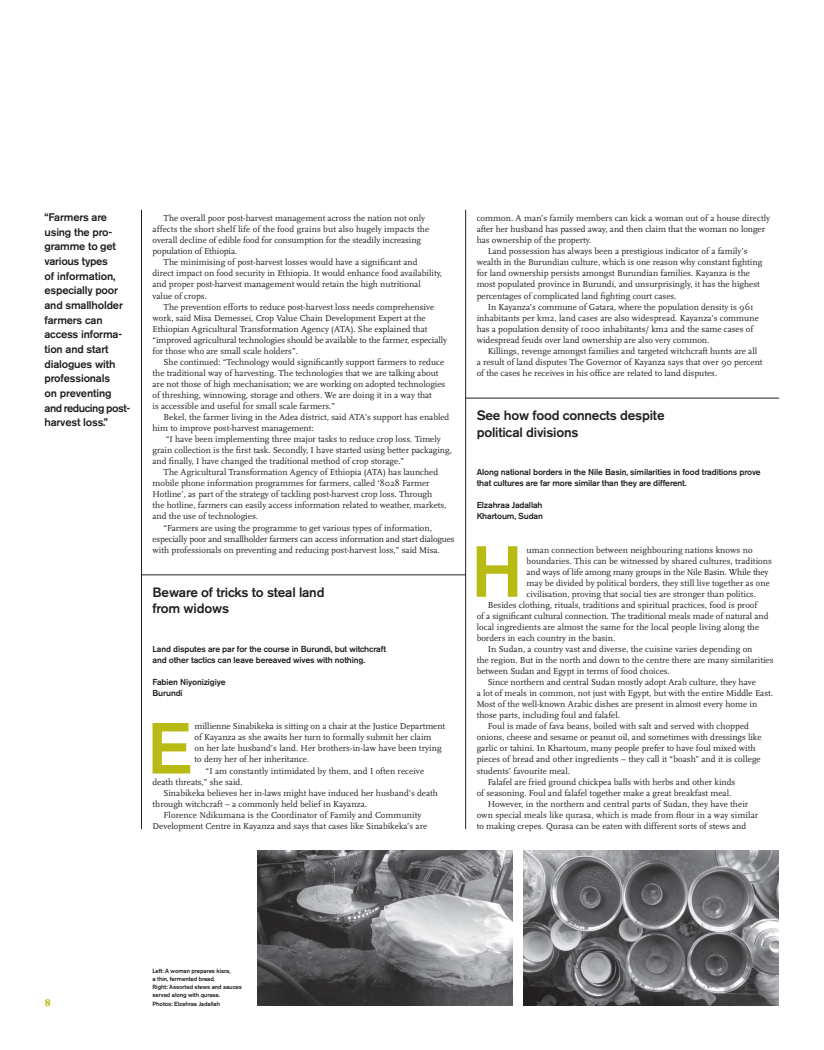
<style>
.page{position:relative;width:824px;height:1050px;background:#fff}
.page>*{position:absolute;margin:0;border:0;box-sizing:border-box;transform-origin:0 0}
.body_initial_ag{font:500 71.5px "Akzidenz Grotesk BE";color:#b8bb14}
.head_1{font:500 13.5px/16.6px "Akzidenz Grotesk BE";letter-spacing:-.015em;color:#231f20}
.pullquote{font:500 11px/14.6px "Akzidenz Grotesk BE";letter-spacing:-.015em;color:#231f20}
.body{font:9px/11px "Scala";color:#231f20}
.body_initial_ag-2{font:9px/11px "Scala";color:#231f20}
.t1{font:700 8.8px "Belizio";color:#b8bb14}
.subline{font:500 8.6px/11px "Akzidenz Grotesk BE";letter-spacing:-.015em;color:#231f20}
.byline{font:500 8.6px "Akzidenz Grotesk BE";letter-spacing:-.015em;color:#231f20}
.t2{font:500 6px/8.2px "Akzidenz Grotesk BE";letter-spacing:-.015em;color:#231f20}
</style>
<div class="page">
<img style="left:523px;top:850px;width:255px;height:155px">
<img style="left:257px;top:850px;width:255px;height:155px">
<hr style="left:465px;top:210px;width:1px;height:618px;background:#231f20">
<hr style="left:141px;top:210px;width:1px;height:618px;background:#231f20">
<hr style="left:465px;top:398px;width:313px;height:1px;background:#231f20">
<hr style="left:141px;top:574px;width:324px;height:1px;background:#231f20">
<p class="pullquote" style="left:44px;top:210px;width:87px">“Farmers are using the pro&shy;gramme to get various types<br>of information, especially poor and smallholder farmers can access informa&shy;tion and start dialogues with professionals<br>on preventing and reducing post&shy;harvest loss.”</p>
<p class="body" style="left:152px;top:213px;width:278px;text-indent:11px">The overall poor post-harvest management across the nation not only affects the short shelf life of the food grains but also hugely impacts the overall decline of edible food for consumption for the steadily increasing population of Ethiopia.</p>
<p class="body" style="left:152px;top:257px;width:291px;text-indent:11px">The minimising of post-harvest losses would have a significant and<br>direct impact on food security in Ethiopia. It would enhance food availability, and proper post-harvest management would retain the high nutritional value of crops.</p>
<p class="body" style="left:152px;top:301px;width:296px;text-indent:11px">The prevention efforts to reduce post-harvest loss needs comprehensive work, said Misa Demessei, Crop Value Chain Development Expert at the Ethiopian Agricultural Transformation Agency (ATA). She explained that “improved agricultural technologies should be available to the farmer, especially for those who are small scale holders”.</p>
<p class="body" style="left:152px;top:356px;width:294px;text-indent:11px">She continued: “Technology would significantly support farmers to reduce the traditional way of harvesting. The technologies that we are talking about are not those of high mechanisation; we are working on adopted technologies of threshing, winnowing, storage and others. We are doing it in a way that<br>is accessible and useful for small scale farmers.”</p>
<p class="body" style="left:152px;top:412px;width:298px;text-indent:11px">Bekel, the farmer living in the Adea district, said ATA’s support has enabled him to improve post-harvest management:</p>
<p class="body" style="left:152px;top:434px;width:301px;text-indent:13px">“I have been implementing three major tasks to reduce crop loss. Timely grain collection is the first task. Secondly, I have started using better packaging, and finally, I have changed the traditional method of crop storage.”</p>
<p class="body" style="left:152px;top:467px;width:295px;text-indent:11px">The Agricultural Transformation Agency of Ethiopia (ATA) has launched mobile phone information programmes for farmers, called ‘8028 Farmer Hotline’, as part of the strategy of tackling post-harvest crop loss. Through<br>the hotline, farmers can easily access information related to weather, markets, and the use of technologies.</p>
<p class="body" style="left:152px;top:522px;width:303px;text-indent:11px">“Farmers are using the programme to get various types of information, especially poor and smallholder farmers can access information and start dialogues with professionals on preventing and reducing post-harvest loss,” said Misa.</p>
<p class="head_1" style="left:152px;top:583px;width:173px">Beware of tricks to steal land from widows</p>
<p class="subline" style="left:152px;top:643px;width:235px">Land disputes are par for the course in Burundi, but witchcraft and other tactics can leave bereaved wives with nothing.</p>
<p class="byline" style="left:152px;top:676px;width:75px">Fabien Niyonizigiye</p>
<p class="byline" style="left:152px;top:688px;width:32px">Burundi</p>
<p class="body_initial_ag" style="left:147px;top:704px;width:46px">E</p>
<p class="body_initial_ag-2" style="left:194px;top:721px;width:252px">millienne Sinabikeka is sitting on a chair at the Justice Department of Kayanza as she awaits her turn to formally submit her claim<br>on her late husband’s land. Her brothers-in-law have been trying to deny her of her inheritance.</p>
<p class="body" style="left:152px;top:765px;width:273px;text-indent:53px">“I am constantly intimidated by them, and I often receive death threats,” she said.</p>
<p class="body" style="left:152px;top:787px;width:287px;text-indent:11px">Sinabikeka believes her in-laws might have induced her husband’s death through witchcraft – a commonly held belief in Kayanza.</p>
<p class="body" style="left:152px;top:809px;width:276px;text-indent:11px">Florence Ndikumana is the Coordinator of Family and Community<br>Development Centre in Kayanza and says that cases like Sinabikeka’s are</p>
<p class="body" style="left:476px;top:213px;width:295px">common. A man’s family members can kick a woman out of a house directly after her husband has passed away, and then claim that the woman no longer has ownership of the property.</p>
<p class="body" style="left:476px;top:246px;width:287px;text-indent:11px">Land possession has always been a prestigious indicator of a family’s wealth in the Burundian culture, which is one reason why constant fighting for land ownership persists amongst Burundian families. Kayanza is the most populated province in Burundi, and unsurprisingly, it has the highest percentages of complicated land fighting court cases.</p>
<p class="body" style="left:476px;top:301px;width:284px;text-indent:11px">In Kayanza’s commune of Gatara, where the population density is 961 inhabitants per km2, land cases are also widespread. Kayanza’s commune has a population density of 1000 inhabitants/ km2 and the same cases of widespread feuds over land ownership are also very common.</p>
<p class="body" style="left:476px;top:345px;width:287px;text-indent:11px">Killings, revenge amongst families and targeted witchcraft hunts are all a result of land disputes The Governor of Kayanza says that over 90 percent of the cases he receives in his office are related to land disputes.</p>
<p class="head_1" style="left:476px;top:407px;width:189px">See how food connects despite political divisions</p>
<p class="subline" style="left:476px;top:466px;width:285px">Along national borders in the Nile Basin, similarities in food traditions prove that cultures are far more similar than they are different.</p>
<p class="byline" style="left:476px;top:500px;width:67px">Elzahraa Jadallah</p>
<p class="byline" style="left:476px;top:511px;width:68px">Khartoum, Sudan</p>
<p class="body_initial_ag" style="left:471px;top:528px;width:54px">H</p>
<p class="body_initial_ag-2" style="left:526px;top:544px;width:247px">uman connection between neighbouring nations knows no boundaries. This can be witnessed by shared cultures, traditions and ways of life among many groups in the Nile Basin. While they may be divided by political borders, they still live together as one civilisation, proving that social ties are stronger than politics.</p>
<p class="body" style="left:476px;top:599px;width:293px;text-indent:11px">Besides clothing, rituals, traditions and spiritual practices, food is proof<br>of a significant cultural connection. The traditional meals made of natural and local ingredients are almost the same for the local people living along the borders in each country in the basin.</p>
<p class="body" style="left:476px;top:643px;width:298px;text-indent:11px">In Sudan, a country vast and diverse, the cuisine varies depending on<br>the region. But in the north and down to the centre there are many similarities between Sudan and Egypt in terms of food choices.</p>
<p class="body" style="left:476px;top:677px;width:298px;text-indent:11px">Since northern and central Sudan mostly adopt Arab culture, they have<br>a lot of meals in common, not just with Egypt, but with the entire Middle East.<br>Most of the well-known Arabic dishes are present in almost every home in those parts, including foul and falafel.</p>
<p class="body" style="left:476px;top:721px;width:286px;text-indent:11px">Foul is made of fava beans, boiled with salt and served with chopped onions, cheese and sesame or peanut oil, and sometimes with dressings like garlic or tahini. In Khartoum, many people prefer to have foul mixed with pieces of bread and other ingredients – they call it “boash” and it is college students’ favourite meal.</p>
<p class="body" style="left:476px;top:776px;width:260px;text-indent:11px">Falafel are fried ground chickpea balls with herbs and other kinds of seasoning. Foul and falafel together make a great breakfast meal.</p>
<p class="body" style="left:476px;top:798px;width:283px;text-indent:11px">However, in the northern and central parts of Sudan, they have their own special meals like qurasa, which is made from flour in a way similar to making crepes. Qurasa can be eaten with different sorts of stews and</p>
<p class="t1" style="left:44px;top:996px;width:8px">8</p>
<p class="t2" style="left:152px;top:966px;width:79px">Left: A woman prepares kisra, a thin, fermented bread.</p>
<p class="t2" style="left:152px;top:982px;width:91px">Right: Assorted stews and sauces served along with qurasa.</p>
<p class="t2" style="left:152px;top:999px;width:69px">Photos: Elzahraa Jadallah</p>
</div>
